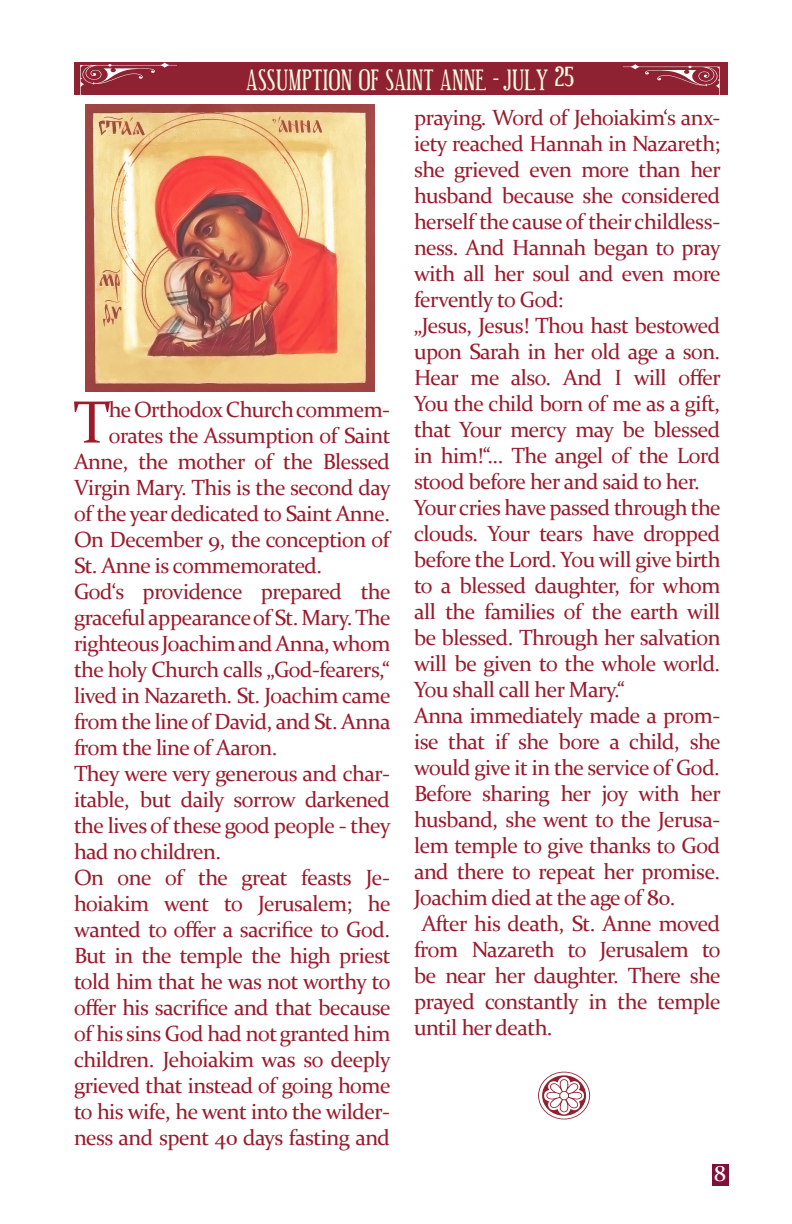
<style>
.page{position:relative;width:792px;height:1224px;background:#fff}
.page>*{position:absolute;margin:0;border:0;box-sizing:border-box;transform-origin:0 0}
.t1{font:60px "Constantia";color:#991b2c}
.t2{font:24px "Euphorigenic";letter-spacing:.025em;color:#f9fadf}
.t3{font:22px/26px "Constantia";letter-spacing:-.025em;color:#991b2c;text-align:justify}
.t4{font:22px "Constantia";color:#fff}
.s1{font-size:28px}
</style>
<div class="page">
<img style="left:85px;top:105px;width:289px;height:286px">
<svg style="left:538px;top:1072px;width:52px;height:47px"></svg>
<div style="left:74px;top:62px;width:654px;height:33px;background:#8e2232"></div>
<svg style="left:80px;top:62px;width:97px;height:33px"></svg>
<svg style="left:623px;top:64px;width:97px;height:31px"></svg>
<div style="left:712px;top:1164px;width:17px;height:22px;background:#7f1139"></div>
<p class="t2" style="left:247px;top:66px;width:329px">ASSUMPTION OF SAINT ANNE - JULY <span class="s1">25</span></p>
<p class="t1" style="left:73px;top:381px;width:38px">T</p>
<p class="t3" style="left:109px;top:395px;width:283px">he Orthodox Church commem-</p>
<p class="t3" style="left:109px;top:421px;width:283px">orates the Assumption of Saint</p>
<p class="t3" style="left:74px;top:447px;width:318px">Anne, the mother of the Blessed</p>
<p class="t3" style="left:74px;top:473px;width:318px">Virgin Mary. This is the second day</p>
<p class="t3" style="left:74px;top:499px;width:318px">of the year dedicated to Saint Anne.</p>
<p class="t3" style="left:74px;top:525px;width:317px">On December 9, the conception of</p>
<p class="t3" style="left:74px;top:551px;width:250px">St. Anne is commemorated.</p>
<p class="t3" style="left:74px;top:577px;width:318px">God‘s providence prepared the graceful appearance of St. Mary. The righteous Joachim and Anna, whom the holy Church calls „God-fearers,“ lived in Nazareth. St. Joachim came from the line of David, and St. Anna from the line of Aaron.</p>
<p class="t3" style="left:74px;top:759px;width:318px">They were very generous and char&shy;itable, but daily sorrow darkened the lives of these good people - they had no children.</p>
<p class="t3" style="left:74px;top:863px;width:318px">On one of the great feasts Je&shy;hoiakim went to Jerusalem; he wanted to offer a sacrifice to God.<br>But in the temple the high priest told him that he was not worthy to offer his sacrifice and that because of his sins God had not granted him children. Jehoiakim was so deeply grieved that instead of going home to his wife, he went into the wilder&shy;ness and spent 40 days fasting and</p>
<p class="t3" style="left:414px;top:104px;width:308px">praying. Word of Jehoiakim‘s anx&shy;iety reached Hannah in Nazareth; she grieved even more than her husband because she considered herself the cause of their childless&shy;ness. And Hannah began to pray with all her soul and even more fervently to God:</p>
<p class="t3" style="left:414px;top:312px;width:308px">„Jesus, Jesus! Thou hast bestowed upon Sarah in her old age a son.<br>Hear me also. And I will offer You the child born of me as a gift, that Your mercy may be blessed in him!“... The angel of the Lord stood before her and said to her.</p>
<p class="t3" style="left:414px;top:494px;width:308px">Your cries have passed through the clouds. Your tears have dropped before the Lord. You will give birth to a blessed daughter, for whom all the families of the earth will be blessed. Through her salvation will be given to the whole world.<br>You shall call her Mary.“</p>
<p class="t3" style="left:414px;top:702px;width:308px">Anna immediately made a prom&shy;ise that if she bore a child, she would give it in the service of God.</p>
<p class="t3" style="left:414px;top:780px;width:308px">Before sharing her joy with her husband, she went to the Jerusa&shy;lem temple to give thanks to God and there to repeat her promise.<br>Joachim died at the age of 80.</p>
<p class="t3" style="left:414px;top:910px;width:308px;text-indent:8px">After his death, St. Anne moved from Nazareth to Jerusalem to be near her daughter. There she prayed constantly in the temple until her death.</p>
<p class="t4" style="left:714px;top:1158px;width:13px">8</p>
</div>
